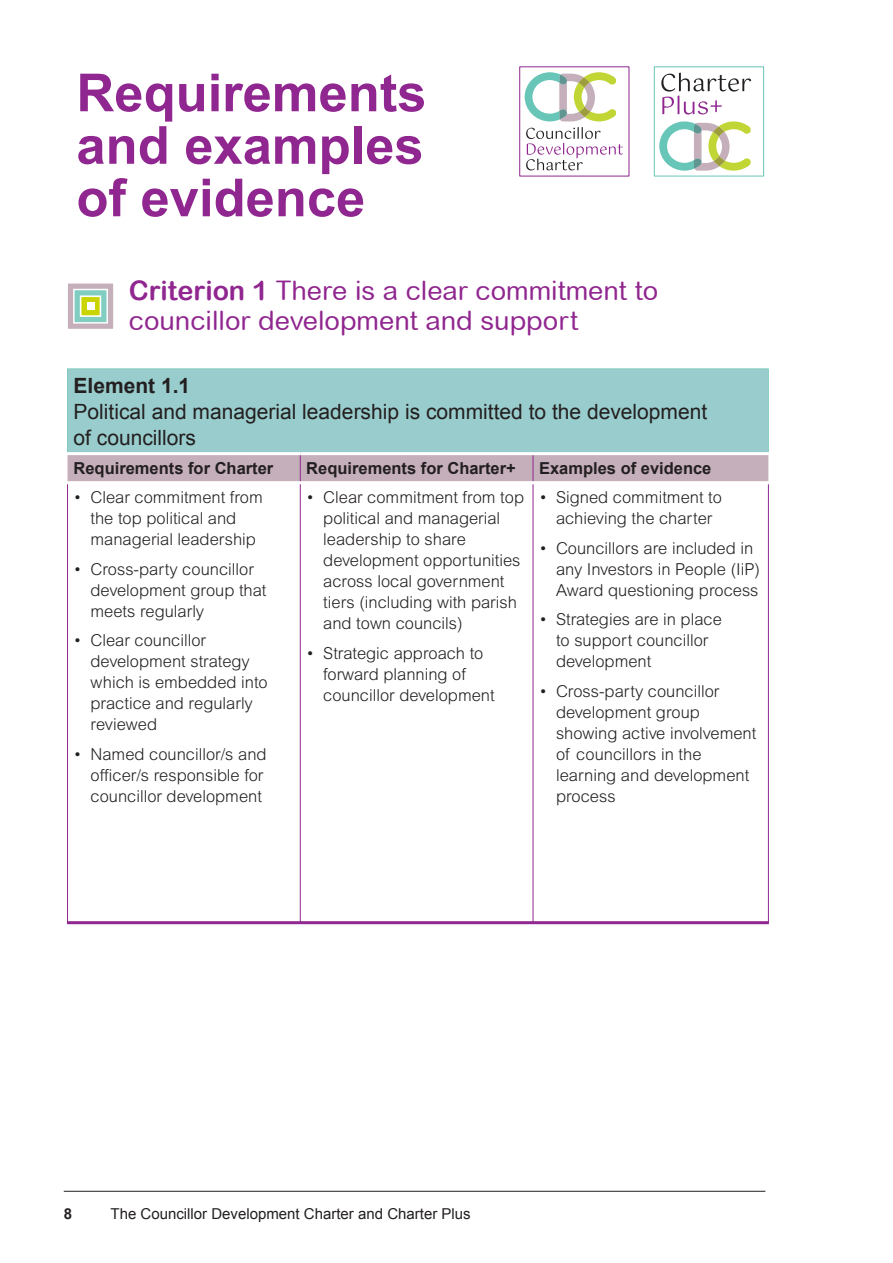
<style>
.page{position:relative;width:893px;height:1263px;background:#fff}
.page>*{position:absolute;margin:0;border:0;box-sizing:border-box;transform-origin:0 0}
.A4_Heading{font:700 52.5px/52.5px "Arial";color:#90268f;text-align:justify}
.table_subhead{font:27px/30px "Arial Rounded MT";color:#90268f}
.elements{font:21px/26.2px "Arial";color:#231f20}
.t1{font:300 16.5px/21px "Arial MT Std";color:#231f20}
.A4_Body{font:700 16.5px "Arial";color:#231f20}
.t2{font:15px "Arial";color:#231f20}
.t3{font:700 15px "Arial";color:#231f20}
.s1{font-family:"Arial Rounded MT Bold"}
.s2{font-weight:700}
</style>
<div class="page">
<hr style="left:64px;top:1191px;width:701px;height:1px;background:#231f20">
<svg style="left:525px;top:72px;width:92px;height:49px"></svg>
<svg style="left:526px;top:127px;width:97px;height:43px"></svg>
<svg style="left:659px;top:121px;width:92px;height:50px"></svg>
<div style="left:654px;top:66px;width:110px;height:111px;border:1px solid #68c6b9"></div>
<svg style="left:661px;top:73px;width:90px;height:41px"></svg>
<div style="left:68px;top:369px;width:700px;height:85px;background:#9cc"></div>
<div style="left:68px;top:455px;width:700px;height:26px;background:#c5afbb"></div>
<hr style="left:300px;top:484px;width:1px;height:440px;background:#90268f">
<hr style="left:533px;top:484px;width:1px;height:440px;background:#90268f">
<hr style="left:67px;top:484px;width:1px;height:440px;background:#90268f">
<hr style="left:768px;top:484px;width:1px;height:440px;background:#90268f">
<hr style="left:67px;top:368px;width:233px;height:1px;background:#81cdc1">
<hr style="left:300px;top:368px;width:233px;height:1px;background:#81cdc1">
<hr style="left:533px;top:368px;width:236px;height:1px;background:#81cdc1">
<hr style="left:67px;top:369px;width:1px;height:83px;background:#81cdc1">
<hr style="left:768px;top:369px;width:1px;height:83px;background:#81cdc1">
<hr style="left:67px;top:452px;width:233px;height:3px;background:#fff">
<hr style="left:300px;top:452px;width:233px;height:3px;background:#fff">
<hr style="left:533px;top:452px;width:236px;height:3px;background:#fff">
<div style="left:66px;top:282px;width:49px;height:48px;background:#c5afbb;border:2px solid #fff"></div>
<div style="left:73px;top:289px;width:35px;height:35px;background:#81cdc1;border:1px solid #fff"></div>
<div style="left:80px;top:295px;width:21px;height:22px;background:#cad400;border:2px solid #fff"></div>
<div style="left:87px;top:302px;width:7px;height:8px;background:#fff"></div>
<hr style="left:67px;top:921px;width:702px;height:3px;background:#90268f">
<p class="A4_Heading" style="left:76px;top:68px;width:352px">Requirements and examples of evidence</p>
<p class="table_subhead" style="left:129px;top:276px;width:531px"><span class="s1">Criterion 1</span> There is a clear commitment to councillor development and support</p>
<p class="elements" style="left:74px;top:372px;width:635px"><span class="s2">Element 1.1<br></span>Political and managerial leadership is committed to the development of councillors</p>
<p class="A4_Body" style="left:74px;top:457px;width:201px">Requirements for Charter</p>
<p class="A4_Body" style="left:306px;top:457px;width:211px">Requirements for Charter+</p>
<p class="A4_Body" style="left:539px;top:457px;width:174px">Examples of evidence</p>
<p class="t1" style="left:91px;top:487px;width:174px;text-indent:-17px">• Clear commitment from the top political and managerial leadership</p>
<p class="t1" style="left:91px;top:558px;width:177px;text-indent:-17px">• Cross-party councillor development group that meets regularly</p>
<p class="t1" style="left:91px;top:630px;width:179px;text-indent:-17px">• Clear councillor development strategy which is embedded into practice and regularly reviewed</p>
<p class="t1" style="left:91px;top:743px;width:178px;text-indent:-17px">• Named councillor/s and officer/s responsible for councillor development</p>
<p class="t1" style="left:323px;top:487px;width:202px;text-indent:-17px">• Clear commitment from top political and managerial leadership to share development opportunities across local government tiers (including with parish and town councils)</p>
<p class="t1" style="left:323px;top:642px;width:173px;text-indent:-17px">• Strategic approach to forward planning of councillor development</p>
<p class="t1" style="left:539px;top:487px;width:184px;text-align:center">• Signed commitment to achieving the charter</p>
<p class="t1" style="left:556px;top:537px;width:205px;text-indent:-17px">• Councillors are included in any Investors in People (IiP)<br>Award questioning process</p>
<p class="t1" style="left:556px;top:609px;width:167px;text-indent:-17px">• Strategies are in place to support councillor development</p>
<p class="t1" style="left:556px;top:680px;width:202px;text-indent:-17px">• Cross-party councillor development group showing active involvement of councillors in the learning and development process</p>
<p class="t3" style="left:64px;top:1203px;width:10px">8</p>
<p class="t2" style="left:111px;top:1203px;width:362px">The Councillor Development Charter and Charter Plus</p>
</div>
